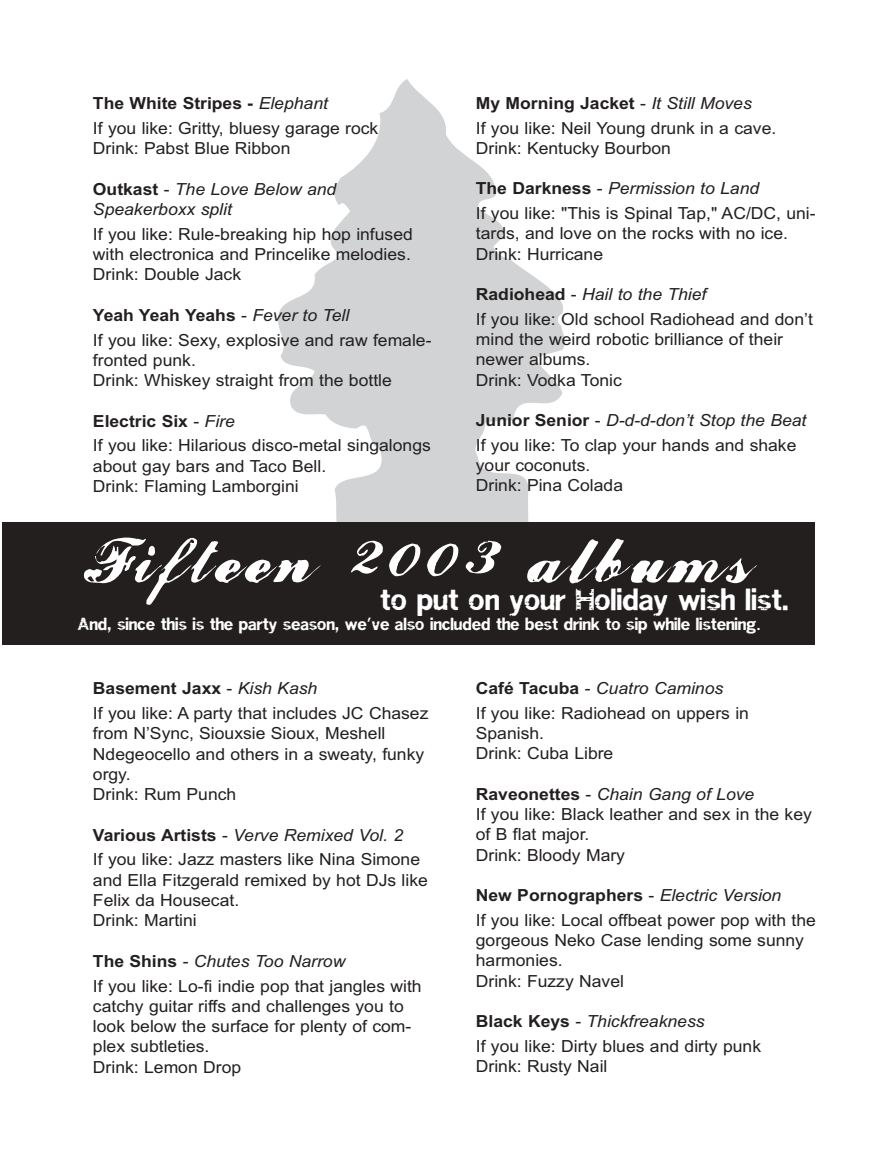
<style>
.page{position:relative;width:891px;height:1175px;background:#fff}
.page>*{position:absolute;margin:0;border:0;box-sizing:border-box;transform-origin:0 0}
.t1{font:68.4px "Gravitycar";color:#fff;scale:1.05 1}
.t2{font:29.93px "Karenkoltrane";color:#fff;scale:1.05 1}
.t3{font:17.1px "Karenkoltrane";color:#fff;scale:1.05 1}
.t4{font:16.65px/20.2px "Arial";color:#231f1f;scale:1.05 1}
.t5{font:italic 16.65px/20.2px "Arial";color:#231f1f;scale:1.05 1}
.s1{font-weight:700}
.s2{font-style:italic}
.s3{font-weight:700;font-style:normal}
.s4{font-style:normal}
.s5{font-family:"BD Ticket"}
</style>
<div class="page">
<div style="left:2px;top:521px;width:813px;height:123px;background:#231f1f"></div>
<p class="t4" style="left:93px;top:93px;width:273px;line-height:24.8px"><span class="s1">The White Stripes -</span> <span class="s2">Elephant<br></span>If you like: Gritty, bluesy garage rock</p>
<p class="t4" style="left:93px;top:140px;width:190px">Drink: Pabst Blue Ribbon</p>
<p class="t5" style="left:93px;top:180px;width:233px"><span class="s3">Outkast</span> <span class="s4">-</span> The Love Below and<br>Speakerboxx split</p>
<p class="t4" style="left:93px;top:225px;width:306px;text-align:justify">If you like: Rule-breaking hip hop infused with electronica and Princelike melodies.<br>Drink: Double Jack</p>
<p class="t4" style="left:93px;top:304px;width:324px;line-height:24.8px"><span class="s1">Yeah Yeah Yeahs</span> - <span class="s2">Fever to Tell<br></span>If you like: Sexy, explosive and raw female-</p>
<p class="t4" style="left:93px;top:351px;width:286px">fronted punk.<br>Drink: Whiskey straight from the bottle</p>
<p class="t4" style="left:93px;top:410px;width:323px;line-height:24.8px"><span class="s1">Electric Six</span> - <span class="s2">Fire<br></span>If you like: Hilarious disco-metal singalongs</p>
<p class="t4" style="left:93px;top:457px;width:224px">about gay bars and Taco Bell.<br>Drink: Flaming Lamborgini</p>
<p class="t4" style="left:476px;top:92px;width:288px;line-height:24.8px"><span class="s1">My Morning Jacket</span> - <span class="s2">It Still Moves<br></span>If you like: Neil Young drunk in a cave.</p>
<p class="t4" style="left:476px;top:139px;width:187px">Drink: Kentucky Bourbon</p>
<p class="t4" style="left:476px;top:178px;width:325px;line-height:24.8px"><span class="s1">The Darkness</span> - <span class="s2">Permission to Land<br></span>If you like: "This is Spinal Tap," AC/DC, uni-</p>
<p class="t4" style="left:476px;top:225px;width:299px">tards, and love on the rocks with no ice.<br>Drink: Hurricane</p>
<p class="t4" style="left:476px;top:283px;width:322px;line-height:24.8px"><span class="s1">Radiohead</span> - <span class="s2">Hail to the Thief<br></span>If you like: Old school Radiohead and don’t</p>
<p class="t4" style="left:476px;top:331px;width:294px">mind the weird robotic brilliance of their newer albums.<br>Drink: Vodka Tonic</p>
<p class="t4" style="left:476px;top:409px;width:316px;line-height:24.8px"><span class="s1">Junior Senior</span> - <span class="s2">D-d-d-don’t Stop the Beat<br></span>If you like: To clap your hands and shake</p>
<p class="t4" style="left:476px;top:457px;width:142px">your coconuts.<br>Drink: Pina Colada</p>
<h1 class="t1" style="left:83px;top:534px;width:643px">Fifteen 2003 albums</h1>
<h2 class="t2" style="left:380px;top:588px;width:390px">to put on your Holiday wish list.</h2>
<p class="t3" style="left:77px;top:617px;width:653px">And, since this is the party season, we<span class="s5">’</span>ve also included the best drink to sip while listening<span class="s5">.</span></p>
<p class="t4" style="left:93px;top:678px;width:321px;line-height:24.8px"><span class="s1">Basement Jaxx</span> - <span class="s2">Kish Kash<br></span>If you like: A party that includes JC Chasez</p>
<p class="t4" style="left:93px;top:725px;width:317px">from N’Sync, Siouxsie Sioux, Meshell<br>Ndegeocello and others in a sweaty, funky orgy.<br>Drink: Rum Punch</p>
<p class="t4" style="left:93px;top:824px;width:313px;line-height:24.8px"><span class="s1">Various Artists</span> - <span class="s2">Verve Remixed Vol. 2<br></span>If you like: Jazz masters like Nina Simone</p>
<p class="t4" style="left:93px;top:871px;width:321px">and Ella Fitzgerald remixed by hot DJs like<br>Felix da Housecat.<br>Drink: Martini</p>
<p class="t4" style="left:93px;top:950px;width:315px;line-height:24.8px"><span class="s1">The Shins</span> - <span class="s2">Chutes Too Narrow<br></span>If you like: Lo-fi indie pop that jangles with</p>
<p class="t4" style="left:93px;top:997px;width:305px">catchy guitar riffs and challenges you to look below the surface for plenty of com&shy;plex subtleties.<br>Drink: Lemon Drop</p>
<p class="t4" style="left:476px;top:677px;width:262px;line-height:24.8px"><span class="s1">Café Tacuba</span> - <span class="s2">Cuatro Caminos<br></span>If you like: Radiohead on uppers in</p>
<p class="t4" style="left:476px;top:724px;width:132px">Spanish.<br>Drink: Cuba Libre</p>
<p class="t4" style="left:476px;top:785px;width:322px"><span class="s1">Raveonettes</span> - <span class="s2">Chain Gang of Love<br></span>If you like: Black leather and sex in the key of B flat major.<br>Drink: Bloody Mary</p>
<p class="t4" style="left:476px;top:884px;width:325px;line-height:24.8px"><span class="s1">New Pornographers</span> - <span class="s2">Electric Version<br></span>If you like: Local offbeat power pop with the</p>
<p class="t4" style="left:476px;top:931px;width:314px">gorgeous Neko Case lending some sunny harmonies.<br>Drink: Fuzzy Navel</p>
<p class="t4" style="left:476px;top:1010px;width:273px;line-height:24.8px"><span class="s1">Black Keys</span> - <span class="s2">Thickfreakness<br></span>If you like: Dirty blues and dirty punk</p>
<p class="t4" style="left:476px;top:1057px;width:127px">Drink: Rusty Nail</p>
</div>
